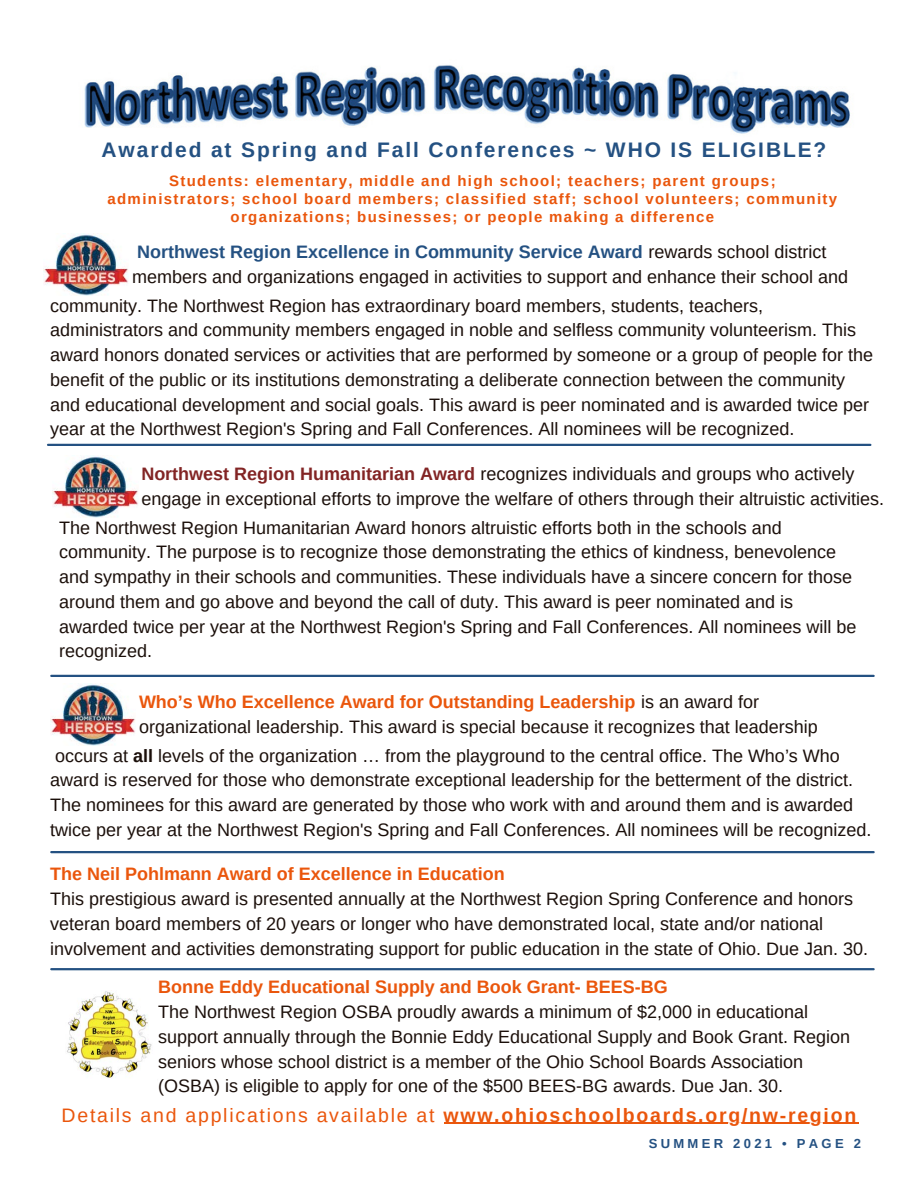
<style>
.page{position:relative;width:918px;height:1188px;background:#fff}
.page>*{position:absolute;margin:0;border:0;box-sizing:border-box;transform-origin:0 0}
.t1{font:700 21px "Arimo";letter-spacing:.09em;color:#245182}
.t2{font:700 19.5px "Arimo";letter-spacing:.09em;color:#ea560c}
.t3{font:18px/24.8px "Arimo";color:#1b0f0a}
.t4{font:700 18px "Arimo";color:#ea560c}
.t5{font:700 15px/18px "Arimo";letter-spacing:.09em;color:#ea560c;text-align:center}
.t6{font:700 13.05px "Arimo";letter-spacing:.25em;color:#245182}
.s1{font-weight:700;color:#245182}
.s2{font-weight:700;color:#822424}
.s3{font-weight:700;color:#ea560c}
.s4{font-weight:700}
.s5{font-weight:400}
</style>
<div class="page">
<img style="left:84px;top:65px;width:766px;height:69px">
<img style="left:43px;top:233px;width:85px;height:62px">
<img style="left:67px;top:991px;width:85px;height:87px">
<hr style="left:444px;top:1123px;width:415px;height:1px;background:#ea560c">
<img style="left:53px;top:455px;width:85px;height:62px">
<img style="left:50px;top:683px;width:85px;height:62px">
<hr style="left:51px;top:968px;width:823px;height:2px;background:#245182">
<hr style="left:51px;top:851px;width:823px;height:2px;background:#245182">
<hr style="left:51px;top:675px;width:823px;height:2px;background:#245182">
<hr style="left:48px;top:444px;width:822px;height:2px;background:#245182">
<p class="t1" style="left:102px;top:138px;width:726px">Awarded at Spring and Fall Conferences ~ WHO IS ELIGIBLE?</p>
<p class="t5" style="left:107px;top:172px;width:731px">Students: elementary, middle and high school; teachers; parent groups; administrators; school board members; classified staff; school volunteers; community organizations; businesses; or people making a difference</p>
<p class="t3" style="left:132px;top:239px;width:718px"><span class="s1">Northwest Region Excellence in Community Service Award</span> rewards school district members and organizations engaged in activities to support and enhance their school and</p>
<p class="t3" style="left:50px;top:293px;width:824px">community. The Northwest Region has extraordinary board members, students, teachers, administrators and community members engaged in noble and selfless community volunteerism. This award honors donated services or activities that are performed by someone or a group of people for the benefit of the public or its institutions demonstrating a deliberate connection between the community and educational development and social goals. This award is peer nominated and is awarded twice per year at the Northwest Region's Spring and Fall Conferences. All nominees will be recognized.</p>
<p class="t3" style="left:141px;top:461px;width:744px"><span class="s2">Northwest Region Humanitarian Award</span> recognizes individuals and groups who actively engage in exceptional efforts to improve the welfare of others through their altruistic activities.</p>
<p class="t3" style="left:59px;top:515px;width:799px">The Northwest Region Humanitarian Award honors altruistic efforts both in the schools and community. The purpose is to recognize those demonstrating the ethics of kindness, benevolence and sympathy in their schools and communities. These individuals have a sincere concern for those around them and go above and beyond the call of duty. This award is peer nominated and is awarded twice per year at the Northwest Region's Spring and Fall Conferences. All nominees will be recognized.</p>
<p class="t3" style="left:139px;top:689px;width:680px"><span class="s3">Who’s Who Excellence Award for Outstanding Leadership</span> is an award for organizational leadership. This award is special because it recognizes that leadership</p>
<p class="t3" style="left:50px;top:743px;width:823px">occurs at <span class="s4">all</span> levels of the organization … from the playground to the central office. The Who’s Who award is reserved for those who demonstrate exceptional leadership for the betterment of the district.<br>The nominees for this award are generated by those who work with and around them and is awarded twice per year at the Northwest Region's Spring and Fall Conferences. All nominees will be recognized.</p>
<p class="t4" style="left:50px;top:864px;width:456px">The Neil Pohlmann Award of Excellence in Education</p>
<p class="t3" style="left:50px;top:886px;width:819px">This prestigious award is presented annually at the Northwest Region Spring Conference and honors veteran board members of 20 years or longer who have demonstrated local, state and/or national involvement and activities demonstrating support for public education in the state of Ohio. Due Jan. 30.</p>
<p class="t4" style="left:158px;top:977px;width:511px">Bonne Eddy Educational Supply and Book Grant- BEES-BG</p>
<p class="t3" style="left:158px;top:999px;width:693px">The Northwest Region OSBA proudly awards a minimum of $2,000 in educational support annually through the Bonnie Eddy Educational Supply and Book Grant. Region seniors whose school district is a member of the Ohio School Boards Association (OSBA) is eligible to apply for one of the $500 BEES-BG awards. Due Jan. 30.</p>
<p class="t2" style="left:62px;top:1104px;width:796px"><span class="s5">Details and applications available at</span> www.ohioschoolboards.org/nw-region</p>
<p class="t6" style="left:649px;top:1136px;width:214px">SUMMER 2021 • PAGE 2</p>
</div>
